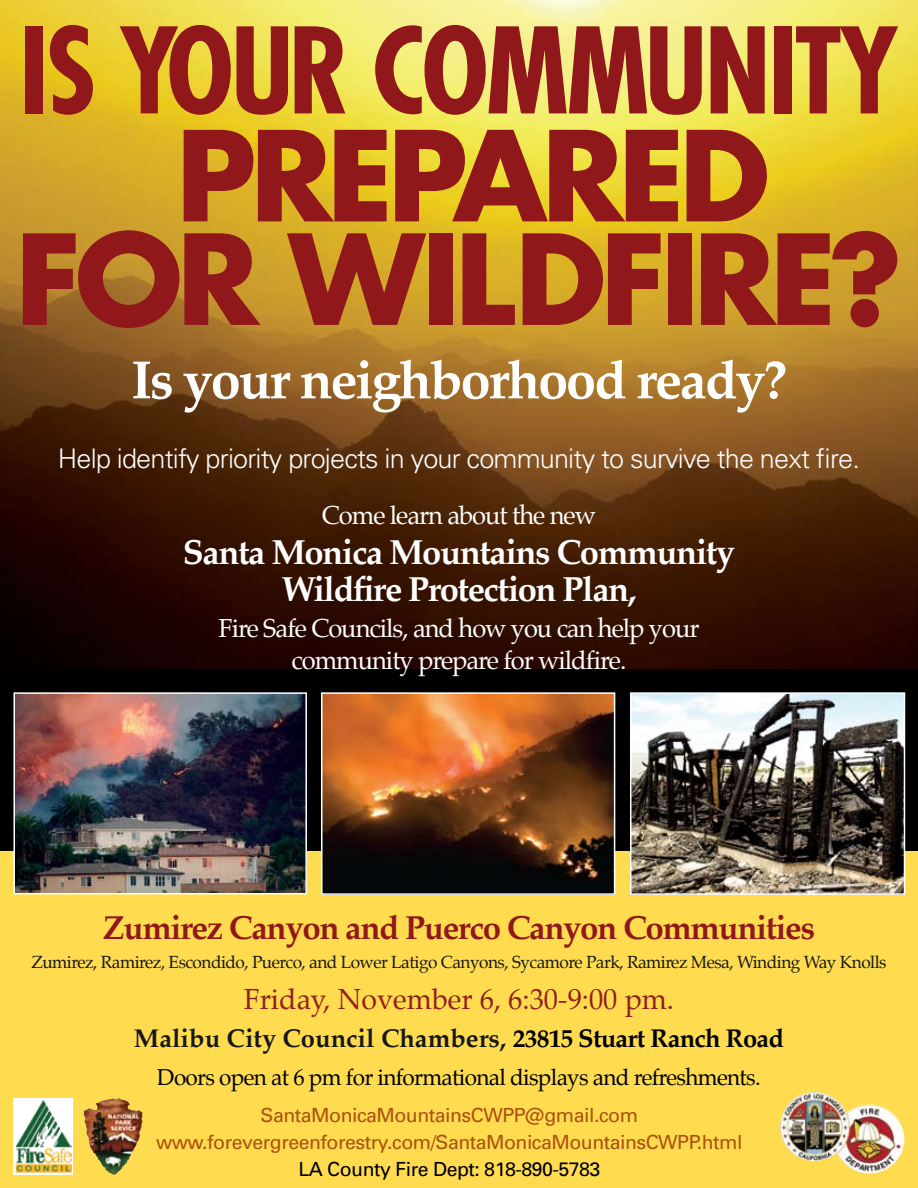
<style>
.page{position:relative;width:918px;height:1188px;background:#fff}
.page>*{position:absolute;margin:0;border:0;box-sizing:border-box;transform-origin:0 0}
.t1{font:700 121.5px/103.5px "Futura";letter-spacing:-.05em;color:#90171a;text-align:center}
.t2{font:700 condensed 115.5px "Futura";letter-spacing:-.025em;color:#90171a}
.t3{font:700 54px "Palatino";letter-spacing:-.04em;color:#fff}
.t4{font:700 34.5px/37.5px "Palatino";letter-spacing:-.04em;color:#fff;text-align:center}
.t5{font:700 33px "Palatino";letter-spacing:-.04em;color:#90171a}
.t6{font:28.5px "Palatino";color:#931e1c}
.t7{font:300 27px "Univers";letter-spacing:-.03em;color:#fff}
.t8{font:25.5px/31.5px "Palatino";letter-spacing:-.04em;color:#fff;text-align:center}
.t9{font:700 25.5px "Palatino";color:#171717}
.t10{font:22.5px "Palatino";letter-spacing:-.03em;color:#000}
.t11{font:19.5px/27px "Univers";letter-spacing:-.025em;color:#ab5110;text-align:center}
.t12{font:19.5px "Univers";letter-spacing:-.025em;color:#000}
.t13{font:17.25px "Palatino";letter-spacing:-.03em;color:#171717}
.s1{color:#000}
</style>
<div class="page">
<div style="left:0;top:832px;width:918px;height:356px;background:#ffdc4f"></div>
<img style="left:0;top:0;width:918px;height:669px">
<div style="left:0;top:669px;width:918px;height:181px;background:#000"></div>
<img style="left:324px;top:695px;width:288px;height:197px">
<div style="left:321px;top:692px;width:294px;height:203px;border:2px solid #fff"></div>
<img style="left:633px;top:695px;width:269px;height:197px">
<div style="left:630px;top:692px;width:275px;height:203px;border:2px solid #fff"></div>
<img style="left:17px;top:695px;width:287px;height:196px">
<div style="left:14px;top:692px;width:293px;height:202px;border:2px solid #fff"></div>
<img style="left:84px;top:1099px;width:34px;height:36px">
<svg style="left:13px;top:1098px;width:60px;height:76px"></svg>
<img style="left:14px;top:1100px;width:57px;height:73px">
<img style="left:792px;top:1092px;width:20px;height:8px">
<h2 class="t2" style="left:19px;top:-4px;width:881px">IS YOUR COMMUNITY</h2>
<h1 class="t1" style="left:15px;top:121px;width:889px">PREPARED<br>FOR WILDFIRE?</h1>
<h3 class="t3" style="left:131px;top:334px;width:658px">Is your neighborhood ready?</h3>
<h3 class="t7" style="left:58px;top:443px;width:804px">Help identify priority projects in your community to survive the next fire.</h3>
<h3 class="t8" style="left:322px;top:500px;width:276px">Come learn about the new</h3>
<h3 class="t4" style="left:183px;top:532px;width:554px">Santa Monica Mountains Community<br>Wildfire Protection Plan,</h3>
<h3 class="t8" style="left:219px;top:613px;width:482px">Fire Safe Councils, and how you can help your community prepare for wildfire.</h3>
<h3 class="t5" style="left:103px;top:900px;width:714px">Zumirez Canyon and Puerco Canyon Communities</h3>
<p class="t13" style="left:31px;top:948px;width:857px">Zumirez, Ramirez, Escondido, Puerco, and Lower Latigo Canyons, Sycamore Park, Ramirez Mesa, Winding Way Knolls</p>
<h3 class="t6" style="left:244px;top:975px;width:432px">Friday, November 6, 6:30-9:00 pm.</h3>
<h3 class="t9" style="left:134px;top:1017px;width:652px">Malibu City Council Chambers, <span class="s1">23815 Stuart Ranch Road</span></h3>
<h3 class="t10" style="left:157px;top:1059px;width:605px">Doors open at 6 pm for informational displays and refreshments.</h3>
<p class="t11" style="left:156px;top:1102px;width:588px">SantaMonicaMountainsCWPP@gmail.com www.forevergreenforestry.com/SantaMonicaMountainsCWPP.html</p>
<p class="t12" style="left:298px;top:1158px;width:303px">LA County Fire Dept: 818-890-5783</p>
</div>
